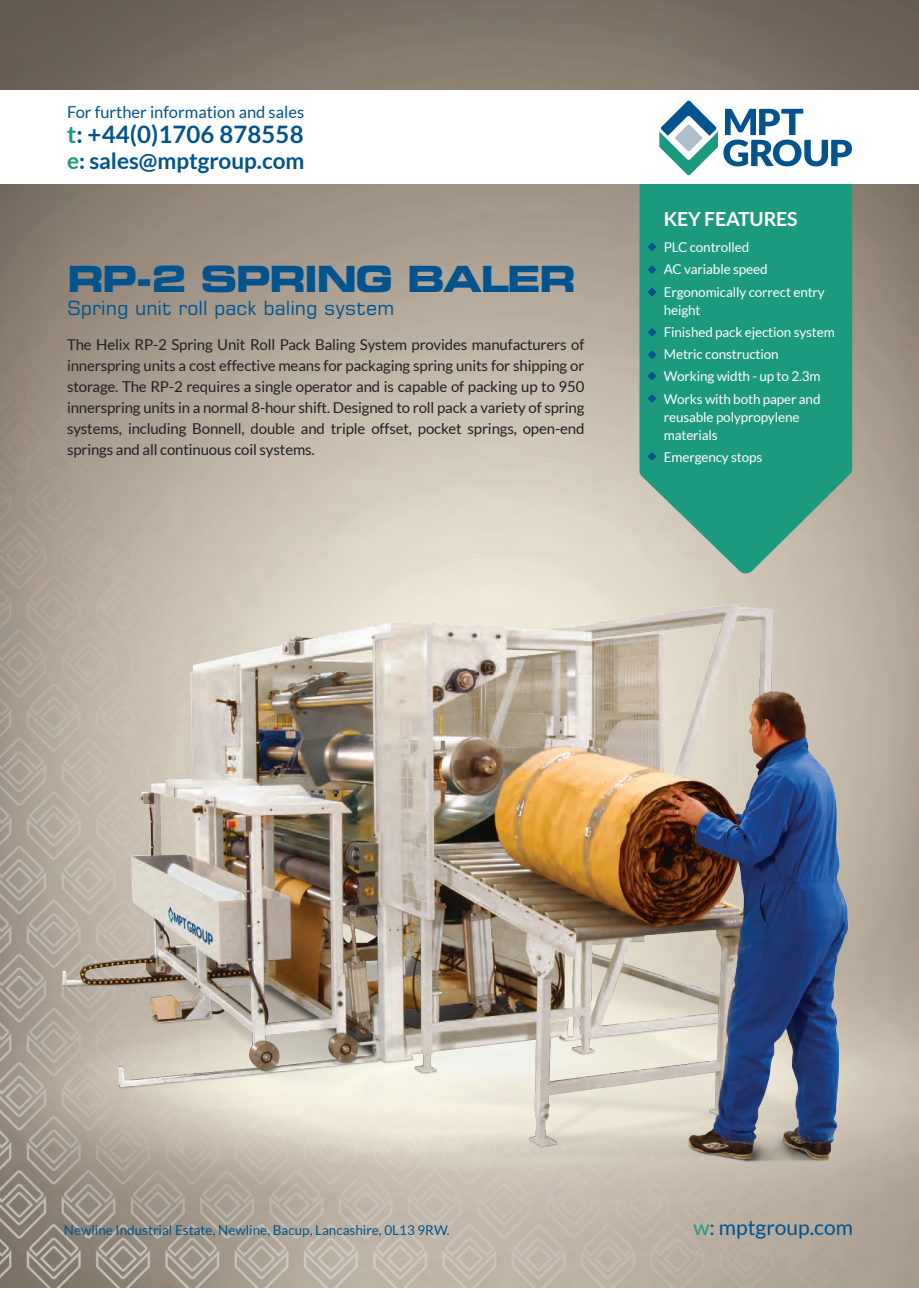
<style>
.page{position:relative;width:919px;height:1289px;background:#fff}
.page>*{position:absolute;margin:0;border:0;box-sizing:border-box;transform-origin:0 0}
.t1{font:700 expanded 36px "Square 721 BT";letter-spacing:-.05em;color:#01538e}
.t2{font:700 24px "Lato";letter-spacing:.005em;color:#01538e}
.t3{font:700 22.5px "Lato";color:#01538e}
.t4{font:21px "Lato";color:#01538e}
.t5{font:19.5px "Square 721 BT";color:#01538e}
.t6{font:700 19.5px "Lato";letter-spacing:-.01em;color:#fff}
.t7{font:16.5px "Lato";color:#01538e}
.t8{font:15px/21px "Lato";letter-spacing:-.01em;color:#231f20;text-align:justify}
.t9{font:13.5px/22.2px "Lato";letter-spacing:-.01em;color:#fff}
.t10{font:13.5px "Lato";color:#01538e}
.s1{color:#1b9a7f}
</style>
<div class="page">
<img style="left:0;top:0;width:918px;height:1287px">
<svg style="left:639px;top:184px;width:213px;height:389px;background:#319e85"></svg>
<div style="left:0;top:91px;width:918px;height:93px;background:#fff"></div>
<svg style="left:659px;top:101px;width:192px;height:74px"></svg>
<svg style="left:647px;top:242px;width:9px;height:9px"></svg>
<svg style="left:647px;top:265px;width:9px;height:9px"></svg>
<svg style="left:647px;top:287px;width:9px;height:9px"></svg>
<svg style="left:647px;top:394px;width:9px;height:9px"></svg>
<svg style="left:647px;top:452px;width:9px;height:9px"></svg>
<svg style="left:647px;top:328px;width:9px;height:9px"></svg>
<svg style="left:647px;top:371px;width:9px;height:9px"></svg>
<svg style="left:647px;top:350px;width:9px;height:9px"></svg>
<img style="left:24px;top:599px;width:894px;height:609px">
<p class="t7" style="left:67px;top:103px;width:239px">For further information and sales</p>
<h2 class="t2" style="left:67px;top:121px;width:238px"><span class="s1">t</span>: +44(0)1706 878558</h2>
<h3 class="t3" style="left:67px;top:148px;width:239px"><span class="s1">e</span>: sales@mptgroup.com</h3>
<h1 class="t1" style="left:67px;top:258px;width:510px">RP-2 SPRING BALER</h1>
<h3 class="t5" style="left:67px;top:295px;width:329px">Spring unit roll pack baling system</h3>
<p class="t8" style="left:67px;top:333px;width:519px">The Helix RP-2 Spring Unit Roll Pack Baling System provides manufacturers of innerspring units a cost effective means for packaging spring units for shipping or storage. The RP-2 requires a single operator and is capable of packing up to 950 innerspring units in a normal 8-hour shift. Designed to roll pack a variety of spring systems, including Bonnell, double and triple offset, pocket springs, open-end springs and all continuous coil systems.</p>
<h3 class="t6" style="left:663px;top:207px;width:135px">KEY FEATURES</h3>
<p class="t9" style="left:663px;top:236px;width:162px">PLC controlled<br>AC variable speed<br>Ergonomically correct entry</p>
<p class="t9" style="left:663px;top:298px;width:172px">height<br>Finished pack ejection system<br>Metric construction<br>Working width - up to 2.3m<br>Works with both paper and</p>
<p class="t9" style="left:663px;top:407px;width:137px;line-height:18px">reusable polypropylene materials</p>
<p class="t9" style="left:663px;top:446px;width:100px">Emergency stops</p>
<p class="t10" style="left:64px;top:1222px;width:387px">Newline Industrial Estate, Newline, Bacup, Lancashire, 0L13 9RW.</p>
<h3 class="t4" style="left:693px;top:1215px;width:161px"><span class="s1">w</span>: mptgroup.com</h3>
</div>
